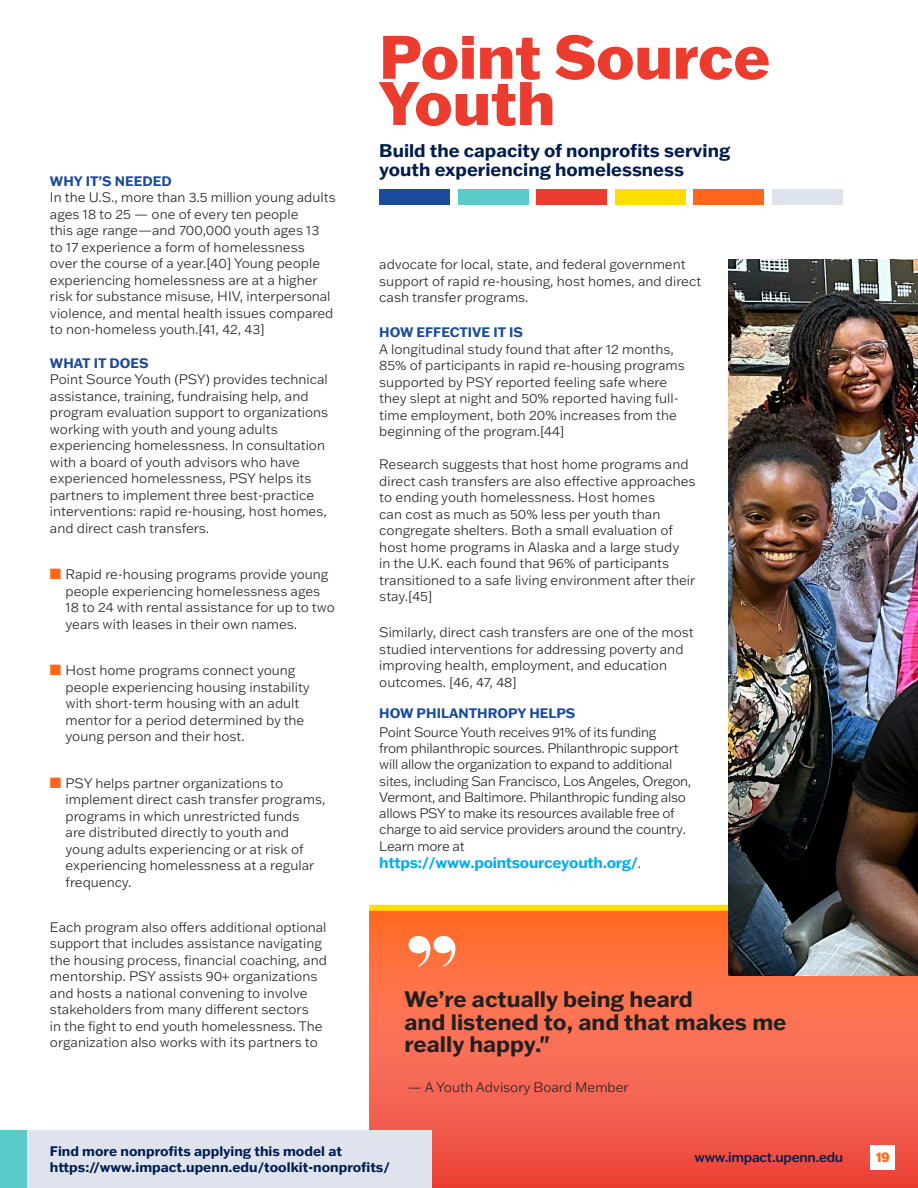
<style>
.page{position:relative;width:918px;height:1188px;background:#fff}
.page>*{position:absolute;margin:0;border:0;box-sizing:border-box;transform-origin:0 0}
.t1{font:900 96px "Reina Neue";color:#fff}
.t2{font:800 60px/46.2px "Franklin Gothic ATF";color:#ea3d2f}
.t3{font:700 21.9px/22.6px "Franklin Gothic ATF";color:#231f20}
.t4{font:700 18px/18.6px "Franklin Gothic ATF";color:#001c4d}
.Heading_2{font:700 15px "Franklin Gothic ATF";letter-spacing:-.02em;color:#00aeef}
.Heading_2-2{font:300 13.5px/16.5px "Franklin Gothic ATF";color:#231f20}
.List_Paragraph{font:300 13.5px/16.5px "Franklin Gothic ATF";color:#231f20}
.Heading_2-3{font:300 13.5px/16.2px "Franklin Gothic ATF";letter-spacing:-.02em;color:#231f20}
.t5{font:700 13.5px/16.2px "Franklin Gothic ATF";color:#001c4d}
.t6{font:500 13.5px "Franklin Gothic ATF";letter-spacing:-.02em;color:#001c4d}
.t7{font:800 13.5px "Forma DJR Display";color:#ff661c}
.s1{font-weight:700;color:#1d4b9c}
.s2{color:#ff661c}
.s3{font-weight:300;font-size:13.5px;color:#231f20}
</style>
<div class="page">
<svg style="left:369px;top:911px;width:549px;height:277px;background:#f76548"></svg>
<div style="left:870px;top:1145px;width:25px;height:25px;background:#fff"></div>
<div style="left:379px;top:189px;width:71px;height:16px;background:#1d4b9c"></div>
<div style="left:458px;top:189px;width:70px;height:16px;background:#5bcbca"></div>
<div style="left:536px;top:189px;width:71px;height:16px;background:#ea3d2f"></div>
<div style="left:615px;top:189px;width:71px;height:16px;background:#fedd00"></div>
<div style="left:694px;top:189px;width:70px;height:16px;background:#ff661c"></div>
<div style="left:772px;top:189px;width:71px;height:16px;background:#dee3ed"></div>
<div style="left:369px;top:905px;width:549px;height:6px;background:#fedd00"></div>
<div style="left:0;top:1131px;width:431px;height:57px;background:#dee3ed"></div>
<div style="left:0;top:1131px;width:27px;height:57px;background:#5bcbca"></div>
<img style="left:729px;top:259px;width:189px;height:717px">
<p class="Heading_2-2" style="left:50px;top:172px;width:287px"><span class="s1">WHY IT’S NEEDED<br></span>In the U.S., more than 3.5 million young adults ages 18 to 25 — one of every ten people<br>this age range—and 700,000 youth ages 13<br>to 17 experience a form of homelessness over the course of a year.[40] Young people experiencing homelessness are at a higher risk for substance misuse, HIV, interpersonal violence, and mental health issues compared to non-homeless youth.[41, 42, 43]</p>
<p class="Heading_2-2" style="left:50px;top:354px;width:280px"><span class="s1">WHAT IT DOES<br></span>Point Source Youth (PSY) provides technical assistance, training, fundraising help, and program evaluation support to organizations working with youth and young adults experiencing homelessness. In consultation with a board of youth advisors who have experienced homelessness, PSY helps its partners to implement three best-practice interventions: rapid re-housing, host homes, and direct cash transfers.</p>
<p class="List_Paragraph" style="left:66px;top:566px;width:271px;text-indent:-16px"><span class="s2">■</span> Rapid re-housing programs provide young people experiencing homelessness ages 18 to 24 with rental assistance for up to two years with leases in their own names.</p>
<p class="List_Paragraph" style="left:66px;top:662px;width:246px;text-indent:-16px"><span class="s2">■</span> Host home programs connect young people experiencing housing instability with short-term housing with an adult mentor for a period determined by the young person and their host.</p>
<p class="List_Paragraph" style="left:66px;top:774px;width:261px;text-indent:-16px"><span class="s2">■</span> PSY helps partner organizations to implement direct cash transfer programs, programs in which unrestricted funds<br>are distributed directly to youth and young adults experiencing or at risk of experiencing homelessness at a regular frequency.</p>
<p class="Heading_2-2" style="left:50px;top:918px;width:278px">Each program also offers additional optional support that includes assistance navigating the housing process, financial coaching, and mentorship. PSY assists 90+ organizations and hosts a national convening to involve stakeholders from many different sectors<br>in the fight to end youth homelessness. The organization also works with its partners to</p>
<p class="t2" style="left:379px;top:32px;width:392px">Point Source<br>Youth</p>
<p class="t4" style="left:379px;top:141px;width:352px">Build the capacity of nonprofits serving youth experiencing homelessness</p>
<p class="Heading_2-2" style="left:379px;top:256px;width:323px">advocate for local, state, and federal government support of rapid re-housing, host homes, and direct cash transfer programs.</p>
<p class="Heading_2-2" style="left:379px;top:324px;width:307px"><span class="s1">HOW EFFECTIVE IT IS<br></span>A longitudinal study found that after 12 months, 85% of participants in rapid re-housing programs supported by PSY reported feeling safe where they slept at night and 50% reported having full&shy;time employment, both 20% increases from the beginning of the program.[44]</p>
<p class="Heading_2-2" style="left:379px;top:456px;width:318px">Research suggests that host home programs and direct cash transfers are also effective approaches to ending youth homelessness. Host homes<br>can cost as much as 50% less per youth than congregate shelters. Both a small evaluation of host home programs in Alaska and a large study<br>in the U.K. each found that 96% of participants transitioned to a safe living environment after their stay.[45]</p>
<p class="Heading_2-2" style="left:379px;top:624px;width:316px">Similarly, direct cash transfers are one of the most studied interventions for addressing poverty and improving health, employment, and education outcomes. [46, 47, 48]</p>
<p class="Heading_2-3" style="left:379px;top:703px;width:279px;line-height:19.5px"><span class="s1">HOW PHILANTHROPY HELPS<br></span>Point Source Youth receives 91% of its funding</p>
<p class="Heading_2-3" style="left:379px;top:740px;width:314px">from philanthropic sources. Philanthropic support will allow the organization to expand to additional sites, including San Francisco, Los Angeles, Oregon, Vermont, and Baltimore. Philanthropic funding also allows PSY to make its resources available free of charge to aid service providers around the country.<br>Learn more at</p>
<p class="Heading_2" style="left:379px;top:853px;width:263px">https://www.pointsourceyouth.org/<span class="s3">.</span></p>
<p class="t1" style="left:405px;top:921px;width:55px">"</p>
<p class="t3" style="left:405px;top:987px;width:383px">We’re actually being heard<br>and listened to, and that makes me really happy."</p>
<p class="Heading_2-2" style="left:408px;top:1079px;width:222px">— A Youth Advisory Board Member</p>
<p class="t5" style="left:50px;top:1143px;width:341px">Find more nonprofits applying this model at https://www.impact.upenn.edu/toolkit-nonprofits/</p>
<p class="t6" style="left:694px;top:1148px;width:150px">www.impact.upenn.edu</p>
<p class="t7" style="left:876px;top:1146px;width:15px">19</p>
</div>
